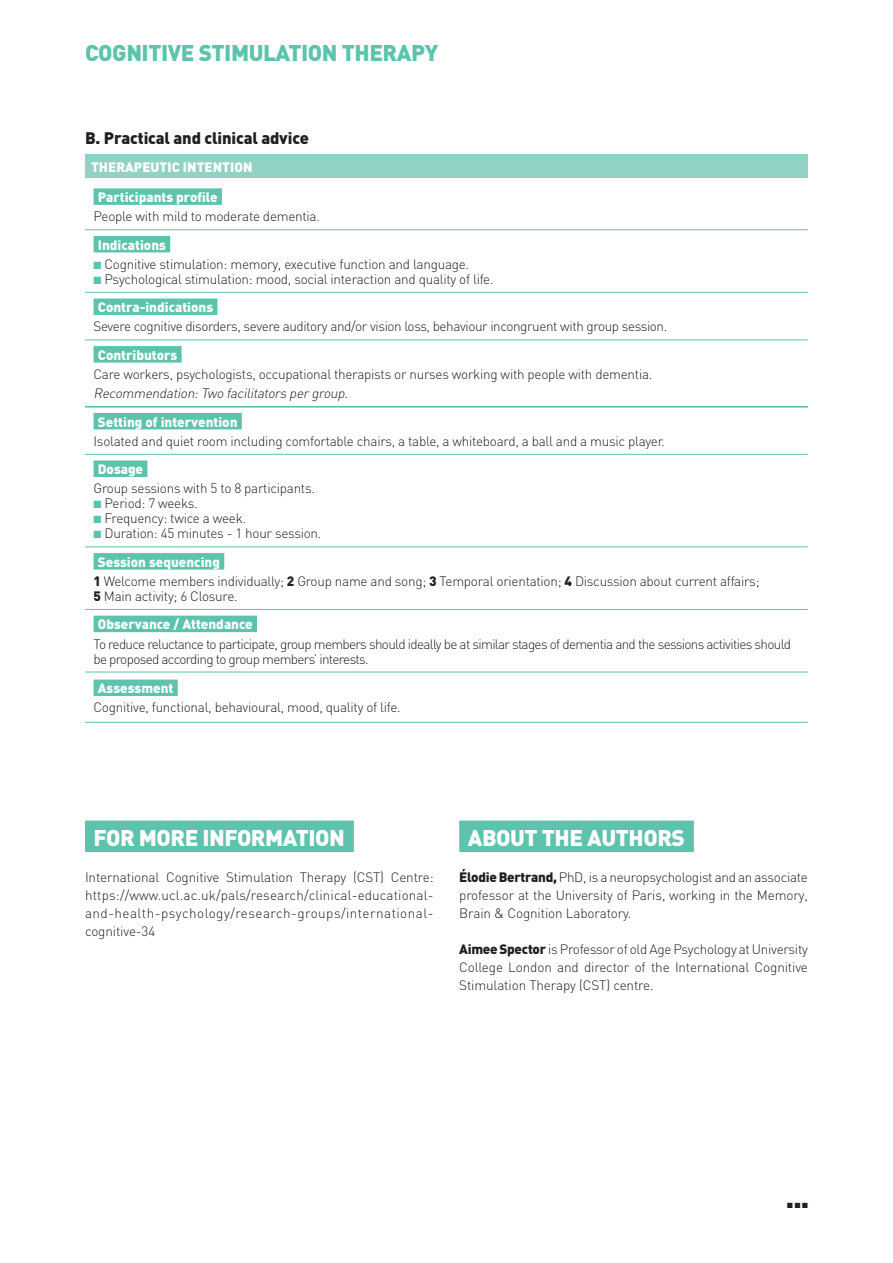
<style>
.page{position:relative;width:893px;height:1263px;background:#fff}
.page>*{position:absolute;margin:0;border:0;box-sizing:border-box;transform-origin:0 0}
.t1{font:900 22.5px "DIN";letter-spacing:-.02em;color:#fff}
.t2{font:900 22.5px "DIN";letter-spacing:-.02em;color:#5dc3ad}
.t3{font:900 16.5px "DIN";letter-spacing:-.01em;color:#231f20}
.t4{font:300 13.5px/18px "DIN";letter-spacing:-.02em;color:#231f20}
.t5{font:300 13.5px/15px "DIN";letter-spacing:-.05em;color:#231f20}
.t6{font:900 13.5px "DIN";color:#fff}
.t7{font:italic 300 13.5px "DIN";color:#231f20}
.t8{font:7.5px "Zapf Dingbats ITC";color:#231f20}
.s1{color:#5dc3ad}
.s2{font-weight:900;color:#fff}
.s3{font-weight:900}
</style>
<div class="page">
<div style="left:85px;top:154px;width:723px;height:24px;background:#92d2c4"></div>
<hr style="left:85px;top:229px;width:723px;height:1px;background:#5dc3ad">
<hr style="left:85px;top:292px;width:723px;height:1px;background:#5dc3ad">
<hr style="left:85px;top:339px;width:723px;height:1px;background:#5dc3ad">
<hr style="left:85px;top:454px;width:723px;height:1px;background:#5dc3ad">
<hr style="left:85px;top:546px;width:723px;height:1px;background:#5dc3ad">
<hr style="left:85px;top:609px;width:723px;height:1px;background:#5dc3ad">
<hr style="left:85px;top:671px;width:723px;height:1px;background:#5dc3ad">
<hr style="left:85px;top:722px;width:723px;height:1px;background:#5dc3ad">
<hr style="left:85px;top:406px;width:723px;height:1px;background:#5dc3ad">
<hr style="left:85px;top:407px;width:723px;height:1px;background:#5dc3ad">
<div style="left:94px;top:188px;width:128px;height:17px;background:#5dc3ad"></div>
<div style="left:94px;top:236px;width:76px;height:16px;background:#5dc3ad"></div>
<div style="left:94px;top:298px;width:123px;height:17px;background:#5dc3ad"></div>
<div style="left:94px;top:346px;width:88px;height:17px;background:#5dc3ad"></div>
<div style="left:94px;top:413px;width:148px;height:16px;background:#5dc3ad"></div>
<div style="left:94px;top:460px;width:53px;height:17px;background:#5dc3ad"></div>
<div style="left:94px;top:553px;width:130px;height:17px;background:#5dc3ad"></div>
<div style="left:94px;top:616px;width:163px;height:16px;background:#5dc3ad"></div>
<div style="left:94px;top:679px;width:84px;height:17px;background:#5dc3ad"></div>
<div style="left:85px;top:820px;width:269px;height:32px;background:#5dc3ad"></div>
<div style="left:459px;top:820px;width:235px;height:32px;background:#5dc3ad"></div>
<h1 class="t2" style="left:85px;top:38px;width:355px">COGNITIVE STIMULATION THERAPY</h1>
<p class="t3" style="left:85px;top:127px;width:225px">B. Practical and clinical advice</p>
<p class="t6" style="left:91px;top:158px;width:163px">THERAPEUTIC INTENTION</p>
<p class="t6" style="left:98px;top:188px;width:121px">Participants profile</p>
<p class="t4" style="left:94px;top:207px;width:228px">People with mild to moderate dementia.</p>
<p class="t6" style="left:98px;top:236px;width:70px">Indications</p>
<p class="t4" style="left:94px;top:255px;width:377px"><span class="s1">■</span> Cognitive stimulation: memory, executive function and language.</p>
<p class="t4" style="left:98px;top:265px;width:397px;line-height:28.3px;text-indent:-4px"><span class="s1">■</span> Psychological stimulation: mood, social interaction and quality of life.<br><span class="s2">Contra-indications</span></p>
<p class="t4" style="left:94px;top:317px;width:575px">Severe cognitive disorders, severe auditory and/or vision loss, behaviour incongruent with group session.</p>
<p class="t6" style="left:98px;top:346px;width:81px">Contributors</p>
<p class="t4" style="left:94px;top:365px;width:560px">Care workers, psychologists, occupational therapists or nurses working with people with dementia.</p>
<p class="t7" style="left:94px;top:385px;width:259px">Recommendation:Two facilitators pergroup.</p>
<p class="t6" style="left:98px;top:413px;width:141px">Setting of intervention</p>
<p class="t4" style="left:94px;top:432px;width:573px">Isolated and quiet room including comfortable chairs, a table, a whiteboard, a ball and a music player.</p>
<p class="t6" style="left:98px;top:460px;width:47px">Dosage</p>
<p class="t4" style="left:94px;top:479px;width:223px">Group sessions with 5 to 8 participants.</p>
<p class="t4" style="left:94px;top:494px;width:106px"><span class="s1">■</span> Period: 7 weeks.</p>
<p class="t4" style="left:94px;top:509px;width:154px"><span class="s1">■</span> Frequency: twice a week.</p>
<p class="t4" style="left:98px;top:519px;width:225px;line-height:28.3px;text-indent:-4px"><span class="s1">■</span> Duration: 45 minutes - 1 hour session.<br><span class="s2">Session sequencing</span></p>
<p class="t4" style="left:94px;top:573px;width:668px;line-height:15px"><span class="s3">1</span> Welcome members individually; <span class="s3">2</span> Group name and song; <span class="s3">3</span> Temporal orientation; <span class="s3">4</span> Discussion about current affairs;<br><span class="s3">5</span> Main activity; 6 Closure.</p>
<p class="t6" style="left:98px;top:615px;width:156px">Observance / Attendance</p>
<p class="t5" style="left:94px;top:636px;width:699px">To reduce reluctance to participate, group members should ideally be at similar stages of dementia and the sessions activities should be proposed according to group members’ interests.</p>
<p class="t6" style="left:98px;top:679px;width:77px">Assessment</p>
<p class="t4" style="left:94px;top:698px;width:309px">Cognitive, functional, behavioural, mood, quality of life.</p>
<h1 class="t1" style="left:94px;top:823px;width:253px">FOR MORE INFORMATION</h1>
<p class="t4" style="left:85px;top:868px;width:350px;text-align:justify">International Cognitive Stimulation Therapy (CST) Centre: https://www.ucl.ac.uk/pals/research/clinical-educational&shy;and-health-psychology/research-groups/international&shy;cognitive-34</p>
<h1 class="t1" style="left:468px;top:823px;width:219px">ABOUT THE AUTHORS</h1>
<p class="t4" style="left:459px;top:868px;width:350px;text-align:justify"><span class="s3">Élodie Bertrand,</span> PhD, is a neuropsychologist and an associate professor at the University of Paris, working in the Memory, Brain &amp; Cognition Laboratory.</p>
<p class="t4" style="left:459px;top:940px;width:350px;text-align:justify"><span class="s3">Aimee Spector</span> is Professor of old Age Psychology at University College London and director of the International Cognitive Stimulation Therapy (CST) centre.</p>
<p class="t8" style="left:787px;top:1202px;width:22px">■ ■ ■</p>
</div>
